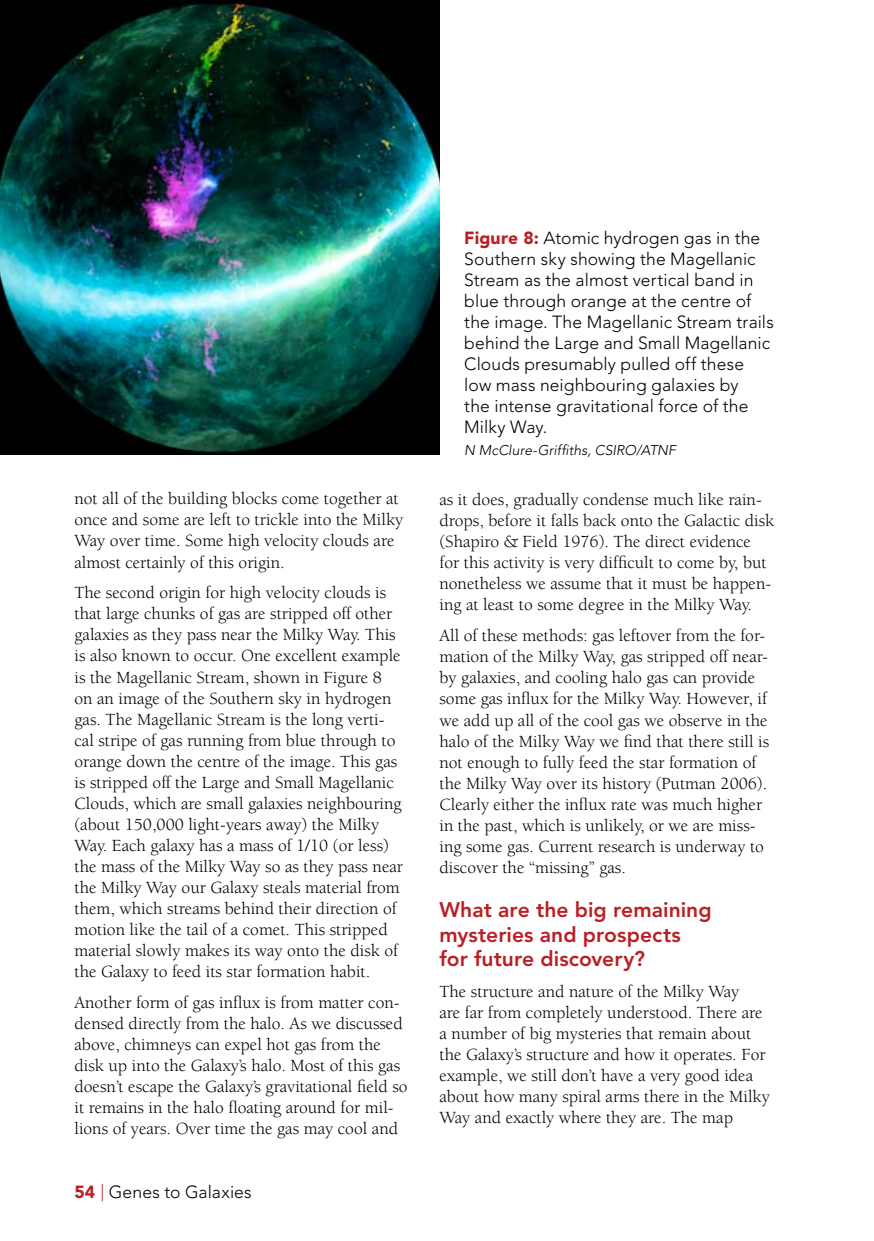
<style>
.page{position:relative;width:874px;height:1241px;background:#fff}
.page>*{position:absolute;margin:0;border:0;box-sizing:border-box;transform-origin:0 0}
.t1{font:800 21px/24.5px "Avenir LT";color:#ba1f24}
.t2{font:17.5px/21px "Berkeley LT";color:#000}
.t3{font:300 17.5px/21px "Avenir LT";letter-spacing:.005em;color:#000}
.t4{font:italic 300 14px "Avenir LT";letter-spacing:.01em;color:#000}
.s1{font-weight:900;color:#ba1f24}
.s2{color:#ba1f24}
</style>
<div class="page">
<img style="left:0;top:0;width:439px;height:454px">
<p class="t2" style="left:74px;top:488px;width:330px">not all of the building blocks come together at once and some are left to trickle into the Milky Way over time. Some high velocity clouds are almost certainly of this origin.</p>
<p class="t2" style="left:74px;top:582px;width:330px">The second origin for high velocity clouds is that large chunks of gas are stripped off other galaxies as they pass near the Milky Way. This is also known to occur. One excellent example is the Magellanic Stream, shown in Figure 8 on an image of the Southern sky in hydrogen gas. The Magellanic Stream is the long verti&shy;cal stripe of gas running from blue through to orange down the centre of the image. This gas is stripped off the Large and Small Magellanic Clouds, which are small galaxies neighbouring (about 150,000 light-years away) the Milky Way. Each galaxy has a mass of 1/10 (or less) the mass of the Milky Way so as they pass near the Milky Way our Galaxy steals material from them, which streams behind their direction of motion like the tail of a comet. This stripped material slowly makes its way onto the disk of the Galaxy to feed its star formation habit.</p>
<p class="t2" style="left:74px;top:991px;width:334px">Another form of gas influx is from matter con&shy;densed directly from the halo. As we discussed above, chimneys can expel hot gas from the disk up into the Galaxy’s halo. Most of this gas doesn’t escape the Galaxy’s gravitational field so it remains in the halo floating around for mil&shy;lions of years. Over time the gas may cool and</p>
<p class="t3" style="left:74px;top:1181px;width:179px"><span class="s1">54</span> <span class="s2">|</span> Genes to Galaxies</p>
<p class="t3" style="left:464px;top:227px;width:311px"><span class="s1">Figure 8:</span> Atomic hydrogen gas in the Southern sky showing the Magellanic Stream as the almost vertical band in blue through orange at the centre of the image. The Magellanic Stream trails behind the Large and Small Magellanic Clouds presumably pulled off these low mass neighbouring galaxies by<br>the intense gravitational force of the Milky Way.</p>
<p class="t4" style="left:464px;top:441px;width:213px">N McClure-Griffiths, CSIRO/ATNF</p>
<p class="t2" style="left:439px;top:489px;width:336px">as it does, gradually condense much like rain&shy;drops, before it falls back onto the Galactic disk (Shapiro &amp; Field 1976). The direct evidence for this activity is very difficult to come by, but nonetheless we assume that it must be happen&shy;ing at least to some degree in the Milky Way.</p>
<p class="t2" style="left:439px;top:625px;width:331px">All of these methods: gas leftover from the for&shy;mation of the Milky Way, gas stripped off near&shy;by galaxies, and cooling halo gas can provide some gas influx for the Milky Way. However, if we add up all of the cool gas we observe in the halo of the Milky Way we find that there still is not enough to fully feed the star formation of the Milky Way over its history (Putman 2006).<br>Clearly either the influx rate was much higher in the past, which is unlikely, or we are miss&shy;ing some gas. Current research is underway to discover the “missing” gas.</p>
<p class="t1" style="left:439px;top:897px;width:273px">What are the big remaining mysteries and prospects for future discovery?</p>
<p class="t2" style="left:439px;top:981px;width:331px">The structure and nature of the Milky Way<br>are far from completely understood. There are a number of big mysteries that remain about the Galaxy’s structure and how it operates. For example, we still don’t have a very good idea about how many spiral arms there in the Milky Way and exactly where they are. The map</p>
</div>
